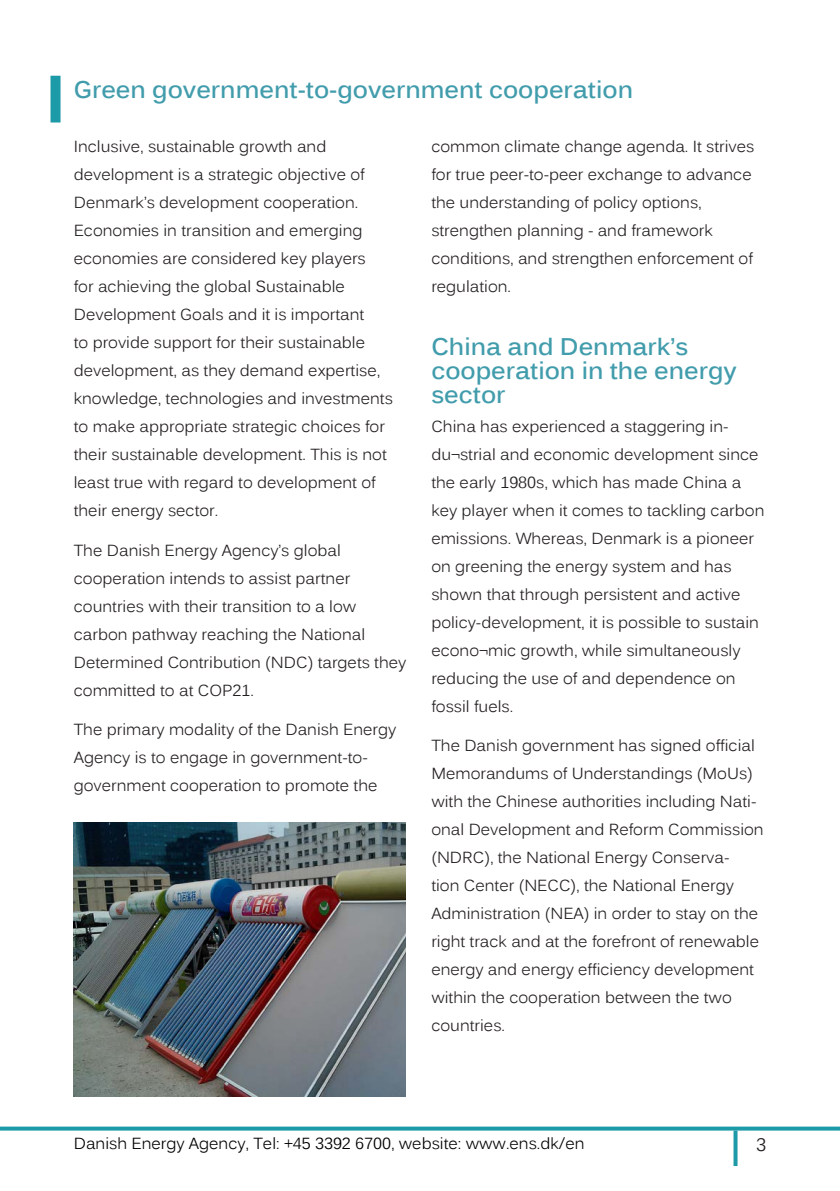
<style>
.page{position:relative;width:840px;height:1191px;background:#fff}
.page>*{position:absolute;margin:0;border:0;box-sizing:border-box;transform-origin:0 0}
.t1{font:700 24px/24px "Kalinga";color:#419cac}
.t2{font:18px "Kalinga";color:#231f20}
.t3{font:16px/28px "Kalinga";color:#231f20}
.t4{font:16px "Kalinga";color:#000}
</style>
<div class="page">
<svg style="left:0;top:1126px;width:839px;height:4px;fill:#1d9aa7"></svg>
<svg style="left:733px;top:1130px;width:4px;height:36px"></svg>
<img style="left:74px;top:822px;width:331px;height:274px">
<div style="left:50px;top:76px;width:10px;height:46px;background:#1d9aa7;border:2px solid #1d9aa7"></div>
<p class="t1" style="left:74px;top:79px;width:560px">Green government-to-government cooperation</p>
<p class="t3" style="left:74px;top:134px;width:320px">Inclusive, sustainable growth and development is a strategic objective of Denmark’s development cooperation.<br>Economies in transition and emerging economies are considered key players<br>for achieving the global Sustainable Development Goals and it is important<br>to provide support for their sustainable development, as they demand expertise, knowledge, technologies and investments to make appropriate strategic choices for their sustainable development. This is not least true with regard to development of their energy sector.</p>
<p class="t3" style="left:74px;top:537px;width:334px">The Danish Energy Agency’s global cooperation intends to assist partner countries with their transition to a low carbon pathway reaching the National Determined Contribution (NDC) targets they committed to at COP21.</p>
<p class="t3" style="left:74px;top:717px;width:324px">The primary modality of the Danish Energy<br>Agency is to engage in government-to&shy;government cooperation to promote the</p>
<p class="t3" style="left:431px;top:134px;width:324px">common climate change agenda. It strives for true peer-to-peer exchange to advance the understanding of policy options, strengthen planning - and framework conditions, and strengthen enforcement of regulation.</p>
<p class="t1" style="left:431px;top:337px;width:307px">China and Denmark’s cooperation in the energy sector</p>
<p class="t3" style="left:431px;top:413px;width:334px">China has experienced a staggering in&shy;du¬strial and economic development since the early 1980s, which has made China a key player when it comes to tackling carbon emissions. Whereas, Denmark is a pioneer on greening the energy system and has shown that through persistent and active policy-development, it is possible to sustain econo¬mic growth, while simultaneously reducing the use of and dependence on fossil fuels.</p>
<p class="t3" style="left:431px;top:733px;width:334px">The Danish government has signed official Memorandums of Understandings (MoUs) with the Chinese authorities including Nati&shy;onal Development and Reform Commission (NDRC), the National Energy Conserva-<br>tion Center (NECC), the National Energy Administration (NEA) in order to stay on the right track and at the forefront of renewable energy and energy efficiency development within the cooperation between the two countries.</p>
<p class="t4" style="left:74px;top:1133px;width:512px">Danish Energy Agency, Tel: +45 3392 6700, website: www.ens.dk/en</p>
<p class="t2" style="left:755px;top:1132px;width:12px">3</p>
</div>
